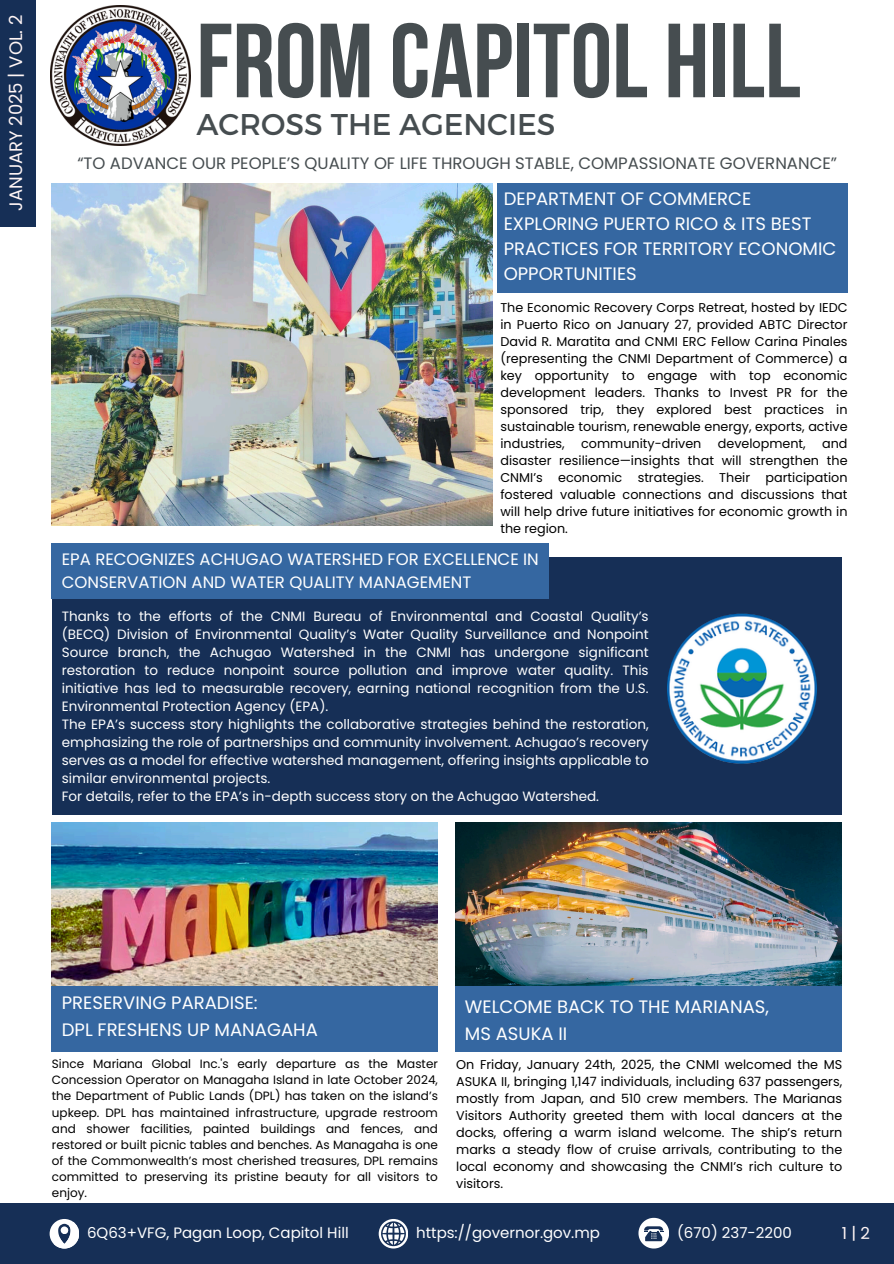
<style>
.page{position:relative;width:894px;height:1264px;background:#fff}
.page>*{position:absolute;margin:0;border:0;box-sizing:border-box;transform-origin:0 0}
.t1{font:105px "Bebas Neue Cyrillic";color:#464d50}
.t2{font:30px "Montserrat";color:#464d50}
.t3{font:18px/24.8px "Poppins";color:#fff}
.t4{font:18px "Poppins";color:#fff5f5}
.t5{font:16.5px/22.5px "Poppins";color:#fff}
.t6{font:16.5px "Poppins";color:#464d50}
.t7{font:16.5px "Poppins";color:#fff5f5}
.t8{font:15px "Poppins";color:#fff}
.t9{font:13.5px/18px "Poppins";color:#fff}
.t10{font:12.75px/17px "Poppins";color:#000;text-align:justify}
.t11{font:12px/16px "Poppins";color:#000;text-align:justify}
</style>
<div class="page">
<img style="left:52px;top:183px;width:440px;height:342px">
<div style="left:497px;top:183px;width:350px;height:109px;background:#3567a1"></div>
<img style="left:52px;top:822px;width:386px;height:164px">
<img style="left:455px;top:822px;width:386px;height:164px">
<div style="left:52px;top:986px;width:386px;height:65px;background:#3567a1"></div>
<div style="left:455px;top:986px;width:386px;height:65px;background:#3567a1"></div>
<div style="left:0;top:1203px;width:893px;height:60px;background:#162f56"></div>
<svg style="left:50px;top:1219px;width:29px;height:29px"></svg>
<img style="left:51px;top:5px;width:139px;height:140px">
<div style="left:0;top:0;width:36px;height:226px;background:#162f56"></div>
<div style="left:52px;top:557px;width:789px;height:258px;background:#162f56"></div>
<div style="left:52px;top:543px;width:497px;height:56px;background:#3567a1"></div>
<img style="left:666px;top:613px;width:150px;height:150px;border-radius:50%">
<svg style="left:378px;top:1219px;width:30px;height:29px"></svg>
<svg style="left:638px;top:1217px;width:30px;height:31px"></svg>
<p class="t4" style="left:3px;top:211px;width:198px;rotate:-90deg">JANUARY 2025 | VOL. 2</p>
<h3 class="t1" style="left:196px;top:18px;width:605px">FROM CAPITOL HILL</h3>
<p class="t2" style="left:196px;top:105px;width:360px">ACROSS THE AGENCIES</p>
<h3 class="t6" style="left:77px;top:152px;width:761px">“TO ADVANCE OUR PEOPLE’S QUALITY OF LIFE THROUGH STABLE, COMPASSIONATE GOVERNANCE”</h3>
<p class="t3" style="left:503px;top:187px;width:334px">DEPARTMENT OF COMMERCE<br>EXPLORING PUERTO RICO &amp; ITS BEST<br>PRACTICES FOR TERRITORY ECONOMIC<br>OPPORTUNITIES</p>
<h4 class="t10" style="left:500px;top:299px;width:348px">The Economic Recovery Corps Retreat, hosted by IEDC in Puerto Rico on January 27, provided ABTC Director David R. Maratita and CNMI ERC Fellow Carina Pinales (representing the CNMI Department of Commerce) a key opportunity to engage with top economic development leaders. Thanks to Invest PR for the sponsored trip, they explored best practices in sustainable tourism, renewable energy, exports, active industries,</h4>
<h4 class="t10" style="left:581px;top:435px;width:122px">community-driven</h4>
<h4 class="t10" style="left:717px;top:435px;width:89px">development,</h4>
<h4 class="t10" style="left:500px;top:435px;width:348px;text-indent:322px">and disaster resilience—insights that will strengthen the CNMI’s economic strategies. Their participation fostered valuable connections and discussions that will help drive future initiatives for economic growth in the region.</h4>
<p class="t5" style="left:62px;top:548px;width:478px">EPA RECOGNIZES ACHUGAO WATERSHED FOR EXCELLENCE IN<br>CONSERVATION AND WATER QUALITY MANAGEMENT</p>
<p class="t9" style="left:62px;top:607px;width:588px">Thanks to the efforts of the CNMI Bureau of Environmental and Coastal Quality’s (BECQ) Division of Environmental Quality’s Water Quality Surveillance and Nonpoint Source branch, the Achugao Watershed in the CNMI has undergone significant restoration to reduce nonpoint source pollution and improve water quality. This initiative has led to measurable recovery, earning national recognition from the U.S.<br>Environmental Protection Agency (EPA).<br>The EPA’s success story highlights the collaborative strategies behind the restoration, emphasizing the role of partnerships and community involvement. Achugao’s recovery serves as a model for effective watershed management, offering insights applicable to similar environmental projects.<br>For details, refer to the EPA’s in-depth success story on the Achugao Watershed.</p>
<h3 class="t3" style="left:62px;top:989px;width:257px;line-height:27px">PRESERVING PARADISE:<br>DPL FRESHENS UP MANAGAHA</h3>
<p class="t11" style="left:52px;top:1056px;width:387px">Since Mariana Global Inc.'s early departure as the Master Concession Operator on Managaha Island in late October 2024, the Department of Public Lands (DPL) has taken on the island’s upkeep. DPL has maintained infrastructure, upgrade restroom and shower facilities, painted buildings and fences, and restored or built picnic tables and benches. As Managaha is one of the Commonwealth’s most cherished treasures, DPL remains committed to preserving its pristine beauty for all visitors to enjoy.</p>
<h3 class="t3" style="left:465px;top:993px;width:305px;line-height:27px">WELCOME BACK TO THE MARIANAS,<br>MS ASUKA II</h3>
<h4 class="t10" style="left:456px;top:1056px;width:387px">On Friday, January 24th, 2025, the CNMI welcomed the MS ASUKA II, bringing 1,147 individuals, including 637 passengers, mostly from Japan, and 510 crew members. The Marianas Visitors Authority greeted them with local dancers at the docks, offering a warm island welcome. The ship’s return marks a steady flow of cruise arrivals, contributing to the local economy and showcasing the CNMI’s rich culture to visitors.</h4>
<p class="t8" style="left:416px;top:1222px;width:185px">https://governor.gov.mp</p>
<p class="t8" style="left:677px;top:1221px;width:116px">(670) 237-2200</p>
<p class="t7" style="left:841px;top:1221px;width:30px">1|2</p>
<h2 class="t8" style="left:87px;top:1222px;width:263px">6Q63+VFG, Pagan Loop, Capitol Hill</h2>
</div>
